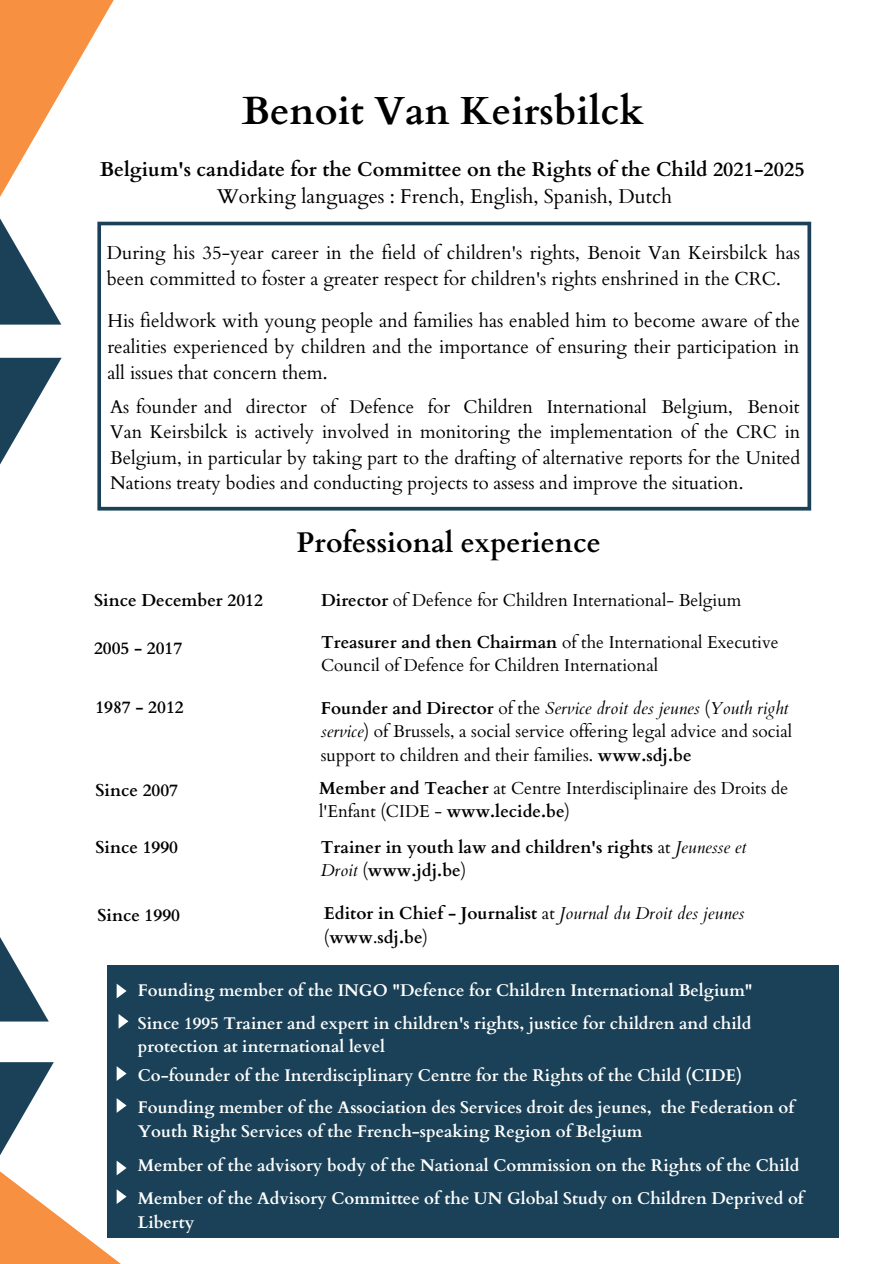
<style>
.page{position:relative;width:894px;height:1264px;background:#fff}
.page>*{position:absolute;margin:0;border:0;box-sizing:border-box;transform-origin:0 0}
.t1{font:700 39.15px "Cardo";color:#000}
.t2{font:700 28.35px "Cardo";color:#000}
.t3{font:700 19.95px "Cardo";color:#000}
.t4{font:19.95px "Cardo";color:#000}
.t5{font:18.75px/26px "Cardo";color:#000}
.t6{font:18.45px/25.5px "Cardo";color:#000;text-align:justify}
.t7{font:17.25px/23.5px "Cardo";color:#000}
.t8{font:700 17.25px/23.5px "Cardo";color:#000}
.t9{font:700 16.95px/23.2px "Cardo";color:#fff}
.s1{font-weight:700}
.s2{font-style:italic}
.s3{font-weight:400}
.s4{font-weight:400;font-style:italic}
</style>
<div class="page">
<svg style="left:0;top:937px;width:49px;height:84px"></svg>
<svg style="left:0;top:358px;width:62px;height:106px"></svg>
<svg style="left:0;top:218px;width:61px;height:106px"></svg>
<svg style="left:97px;top:222px;width:714px;height:288px"></svg>
<div style="left:107px;top:965px;width:731px;height:272px;background:#1a4157"></div>
<svg style="left:0;top:0;width:114px;height:197px"></svg>
<svg style="left:117px;top:984px;width:9px;height:14px"></svg>
<svg style="left:0;top:1062px;width:126px;height:201px"></svg>
<svg style="left:118px;top:1014px;width:10px;height:14px"></svg>
<h1 class="t1" style="left:242px;top:85px;width:403px">Benoit Van Keirsbilck</h1>
<p class="t3" style="left:100px;top:156px;width:706px">Belgium's candidate for the Committee on the Rights of the Child 2021-2025</p>
<p class="t4" style="left:217px;top:183px;width:456px">Working languages : French, English, Spanish, Dutch</p>
<p class="t5" style="left:107px;top:240px;width:694px">During his 35-year career in the field of children's rights, Benoit Van Keirsbilck has been committed to foster a greater respect for children's rights enshrined in the CRC.</p>
<p class="t5" style="left:107px;top:308px;width:694px;text-align:justify">His fieldwork with young people and families has enabled him to become aware of the realities experienced by children and the importance of ensuring their participation in all issues that concern them.</p>
<p class="t6" style="left:110px;top:394px;width:691px">As founder and director of Defence for Children International Belgium, Benoit Van Keirsbilck is actively involved in monitoring the implementation of the CRC in Belgium, in particular by taking part to the drafting of alternative reports for the United Nations treaty bodies and conducting projects to assess and improve the situation.</p>
<h2 class="t2" style="left:296px;top:524px;width:305px">Professional experience</h2>
<p class="t8" style="left:94px;top:588px;width:170px">Since December 2012</p>
<p class="t7" style="left:321px;top:588px;width:422px"><span class="s1">Director</span> of Defence for Children International- Belgium</p>
<p class="t8" style="left:94px;top:636px;width:90px">2005 - 2017</p>
<p class="t7" style="left:321px;top:630px;width:459px"><span class="s1">Treasurer and then Chairman</span> of the International Executive<br>Council of Defence for Children International</p>
<p class="t8" style="left:95px;top:695px;width:90px">1987 - 2012</p>
<p class="t7" style="left:321px;top:696px;width:473px"><span class="s1">Founder and Director</span> of the <span class="s2">Service droit des jeunes</span> (<span class="s2">Youth right service</span>) of Brussels, a social service offering legal advice and social support to children and their families. <span class="s1">www.sdj.be</span></p>
<p class="t8" style="left:95px;top:778px;width:84px">Since 2007</p>
<p class="t7" style="left:319px;top:776px;width:470px"><span class="s1">Member and Teacher</span> at Centre Interdisciplinaire des Droits de l'Enfant (CIDE - <span class="s1">www.lecide.be</span>)</p>
<p class="t8" style="left:95px;top:835px;width:84px">Since 1990</p>
<p class="t8" style="left:321px;top:835px;width:427px">Trainer in youth law and children's rights <span class="s3">at</span> <span class="s4">Jeunesse et<br>Droit</span> <span class="s3">(</span>www.jdj.be<span class="s3">)</span></p>
<p class="t8" style="left:97px;top:903px;width:84px">Since 1990</p>
<p class="t8" style="left:324px;top:901px;width:421px">Editor in Chief - Journalist <span class="s3">at</span> <span class="s4">Journal du Droit des jeunes </span><span class="s3">(</span>www<span class="s3">.</span>sdj.be<span class="s3">)</span></p>
<p class="t9" style="left:138px;top:978px;width:616px">Founding member of the INGO "Defence for Children International Belgium"</p>
<p class="t9" style="left:138px;top:1011px;width:615px">Since 1995 Trainer and expert in children's rights, justice for children and child protection at international level</p>
<p class="t9" style="left:138px;top:1064px;width:605px">Co-founder of the Interdisciplinary Centre for the Rights of the Child (CIDE)</p>
<p class="t9" style="left:138px;top:1096px;width:657px">Founding member of the Association des Services droit des jeunes, the Federation of<br>Youth Right Services of the French-speaking Region of Belgium</p>
<p class="t9" style="left:138px;top:1153px;width:663px">Member of the advisory body of the National Commission on the Rights of the Child</p>
<p class="t9" style="left:138px;top:1187px;width:667px">Member of the Advisory Committee of the UN Global Study on Children Deprived of<br>Liberty</p>
</div>
